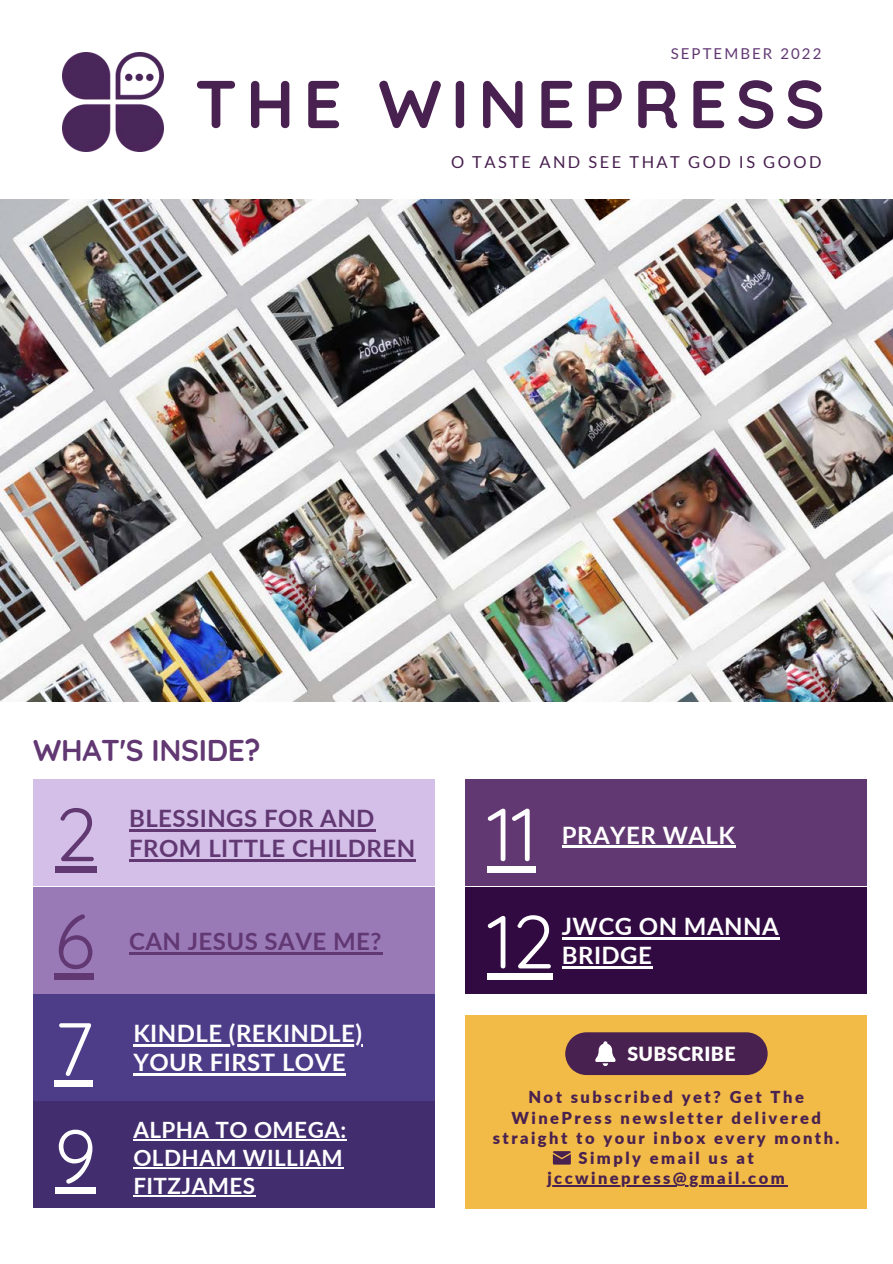
<style>
.page{position:relative;width:893px;height:1264px;background:#fff}
.page>*{position:absolute;margin:0;border:0;box-sizing:border-box;transform-origin:0 0}
.t1{font:75px/107.2px "Quicksand";color:#fff}
.t2{font:75px/107.2px "Quicksand";color:#623873}
.t3{font:700 67.5px "Quicksand";letter-spacing:.13em;color:#492150}
.t4{font:700 30px "Quicksand";letter-spacing:-.01em;color:#623873}
.t5{font:700 24px/29.2px "Lato";letter-spacing:.02em;color:#fff}
.t6{font:700 24px/29.2px "Lato";letter-spacing:.02em;color:#623873}
.t7{font:700 22.5px/28px "Lato";letter-spacing:.02em;color:#fff}
.t8{font:900 19.5px "Lato";letter-spacing:.02em;color:#fff}
.t9{font:900 16.5px/20.2px "Lato";letter-spacing:.15em;color:#492150;text-align:center}
.t10{font:16.5px "Lato";letter-spacing:.15em;color:#492150}
.t11{font:15px "Lato";letter-spacing:.14em;color:#623873}
</style>
<div class="page">
<img style="left:63px;top:53px;width:100px;height:99px">
<div style="left:33px;top:779px;width:402px;height:107px;background:#d3bfe8"></div>
<div style="left:33px;top:886px;width:402px;height:107px;background:#997ab7"></div>
<div style="left:33px;top:993px;width:402px;height:107px;background:#4d3d89"></div>
<div style="left:33px;top:1101px;width:402px;height:106px;background:#422d6f"></div>
<div style="left:465px;top:779px;width:401px;height:107px;background:#623873"></div>
<div style="left:465px;top:886px;width:401px;height:107px;background:#310a42"></div>
<div style="left:465px;top:1014px;width:401px;height:194px;background:#f2ba46"></div>
<svg style="left:565px;top:1032px;width:202px;height:43px;background:#573055"></svg>
<hr style="left:547px;top:1185px;width:240px;height:1px;background:#492150">
<svg style="left:553px;top:1151px;width:18px;height:13px"></svg>
<img style="left:0;top:199px;width:892px;height:502px">
<div style="left:55px;top:865px;width:41px;height:7px;background:#623873"></div>
<div style="left:55px;top:972px;width:39px;height:7px;background:#623873"></div>
<div style="left:55px;top:1080px;width:38px;height:6px;background:#fff"></div>
<div style="left:55px;top:1187px;width:40px;height:7px;background:#fff"></div>
<div style="left:487px;top:865px;width:49px;height:7px;background:#fff"></div>
<div style="left:487px;top:972px;width:66px;height:7px;background:#fff"></div>
<hr style="left:133px;top:1138px;width:214px;height:2px;background:#fff">
<hr style="left:133px;top:1167px;width:210px;height:1px;background:#fff">
<hr style="left:133px;top:1195px;width:122px;height:1px;background:#fff">
<hr style="left:133px;top:1044px;width:230px;height:2px;background:#fff">
<hr style="left:133px;top:1073px;width:213px;height:2px;background:#fff">
<hr style="left:129px;top:952px;width:253px;height:2px;background:#623873">
<hr style="left:129px;top:829px;width:246px;height:3px;background:#623873">
<hr style="left:129px;top:859px;width:287px;height:2px;background:#623873">
<hr style="left:562px;top:845px;width:173px;height:3px;background:#fff">
<hr style="left:562px;top:937px;width:217px;height:2px;background:#fff">
<hr style="left:562px;top:966px;width:90px;height:2px;background:#fff">
<p class="t11" style="left:670px;top:44px;width:152px">SEPTEMBER 2022</p>
<h2 class="t3" style="left:195px;top:61px;width:631px">THE WINEPRESS</h2>
<p class="t10" style="left:451px;top:151px;width:372px">O TASTE AND SEE THAT GOD IS GOOD</p>
<h3 class="t4" style="left:33px;top:731px;width:229px">WHAT'S INSIDE?</h3>
<h1 class="t2" style="left:55px;top:779px;width:44px">2<br>6</h1>
<h1 class="t1" style="left:55px;top:993px;width:43px">7<br>9</h1>
<h3 class="t6" style="left:129px;top:803px;width:287px">BLESSINGS FOR AND<br>FROM LITTLE CHILDREN</h3>
<h3 class="t6" style="left:129px;top:925px;width:254px">CAN JESUS SAVE ME?</h3>
<h3 class="t5" style="left:133px;top:1018px;width:230px">KINDLE (REKINDLE)<br>YOUR FIRST LOVE</h3>
<h3 class="t7" style="left:133px;top:1115px;width:214px">ALPHA TO OMEGA:<br>OLDHAM WILLIAM<br>FITZJAMES</h3>
<h1 class="t1" style="left:487px;top:779px;width:68px">11<br>12</h1>
<h3 class="t5" style="left:562px;top:819px;width:174px">PRAYER WALK</h3>
<h3 class="t5" style="left:562px;top:911px;width:218px">JWCG ON MANNA<br>BRIDGE</h3>
<p class="t8" style="left:627px;top:1041px;width:110px">SUBSCRIBE</p>
<p class="t9" style="left:492px;top:1086px;width:348px">Not subscribed yet? Get The<br>WinePress newsletter delivered straight to your inbox every month.<br>Simply email us at jccwinepress@gmail.com</p>
</div>
